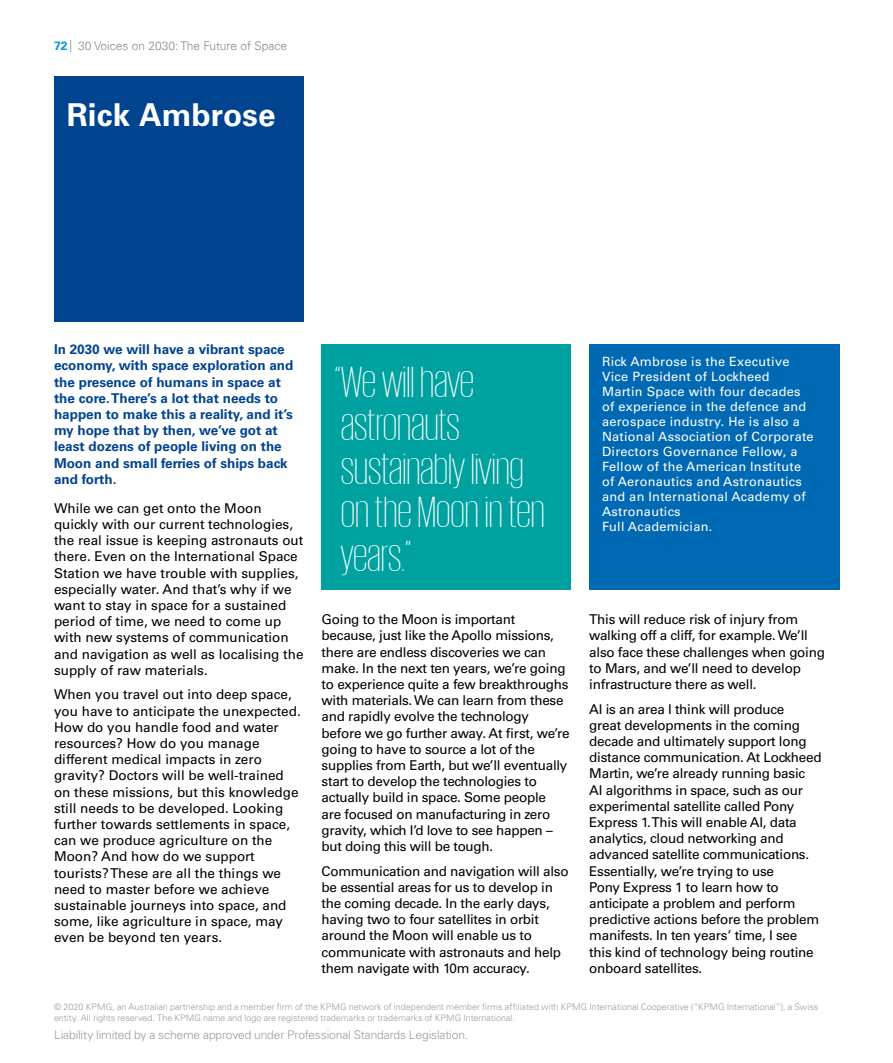
<style>
.page{position:relative;width:893px;height:1063px;background:#fff}
.page>*{position:absolute;margin:0;border:0;box-sizing:border-box;transform-origin:0 0}
.t1{font:200 45px/43.5px "KPMG";color:#fff}
.t2{font:700 31.5px "Univers LT Std";color:#fff}
.t3{font:13.5px/16.2px "Univers LT Std";letter-spacing:-.02em;color:#000}
.t4{font:13.5px/16.2px "Univers LT Std";color:#000}
.t5{font:700 13.5px/16.2px "Univers LT Std";color:#00448f}
.t6{font:12.75px/15px "Univers LT Std";letter-spacing:.02em;color:#fff}
.t7{font:300 12px "Univers LT Std";letter-spacing:-.01em;color:#9c9c9d}
.t8{font:300 12px "Univers 45";color:#8b8b8b}
.t9{font:300 9px/10.8px "Univers LT Std";color:#9c9c9d}
.s1{font-family:"Univers LT Std";font-weight:700;color:#0095d8}
</style>
<div class="page">
<div style="left:54px;top:77px;width:250px;height:245px;background:#00448f"></div>
<div style="left:322px;top:344px;width:249px;height:246px;background:#00a2a0"></div>
<div style="left:589px;top:344px;width:251px;height:246px;background:#0069b4"></div>
<p class="t8" style="left:54px;top:39px;width:235px"><span class="s1">72</span> | 30 Voices on 2030: The Future of Space</p>
<h2 class="t2" style="left:67px;top:96px;width:210px">Rick Ambrose</h2>
<p class="t5" style="left:54px;top:341px;width:241px">In 2030 we will have a vibrant space economy, with space exploration and the presence of humans in space at the core. There’s a lot that needs to happen to make this a reality, and it’s my hope that by then, we’ve got at least dozens of people living on the<br>Moon and small ferries of ships back and forth.</p>
<p class="t4" style="left:54px;top:500px;width:251px">While we can get onto the Moon quickly with our current technologies, the real issue is keeping astronauts out there. Even on the International Space Station we have trouble with supplies, especially water. And that’s why if we want to stay in space for a sustained period of time, we need to come up with new systems of communication and navigation as well as localising the supply of raw materials.</p>
<p class="t4" style="left:54px;top:687px;width:248px">When you travel out into deep space, you have to anticipate the unexpected.<br>How do you handle food and water resources? How do you manage different medical impacts in zero gravity? Doctors will be well-trained on these missions, but this knowledge still needs to be developed. Looking further towards settlements in space, can we produce agriculture on the Moon? And how do we support tourists? These are all the things we need to master before we achieve sustainable journeys into space, and some, like agriculture in space, may even be beyond ten years.</p>
<h1 class="t1" style="left:334px;top:359px;width:212px">“We will have astronauts sustainably living on the Moon in ten years.”</h1>
<p class="t6" style="left:602px;top:354px;width:213px">Rick Ambrose is the Executive<br>Vice President of Lockheed<br>Martin Space with four decades of experience in the defence and aerospace industry. He is also a<br>National Association of Corporate<br>Directors Governance Fellow, a<br>Fellow of the American Institute of Aeronautics and Astronautics and an International Academy of<br>Astronautics<br>Full Academician.</p>
<p class="t3" style="left:322px;top:611px;width:250px">Going to the Moon is important because, just like the Apollo missions, there are endless discoveries we can make. In the next ten years, we’re going to experience quite a few breakthroughs with materials. We can learn from these and rapidly evolve the technology before we go further away. At first, we’re going to have to source a lot of the supplies from Earth, but we’ll eventually start to develop the technologies to actually build in space. Some people<br>are focused on manufacturing in zero gravity, which I’d love to see happen – but doing this will be tough.</p>
<p class="t3" style="left:322px;top:863px;width:249px">Communication and navigation will also be essential areas for us to develop in the coming decade. In the early days, having two to four satellites in orbit around the Moon will enable us to communicate with astronauts and help them navigate with 10m accuracy.</p>
<p class="t3" style="left:589px;top:611px;width:237px">This will reduce risk of injury from walking off a cliff, for example. We’ll also face these challenges when going to Mars, and we’ll need to develop infrastructure there as well.</p>
<p class="t3" style="left:589px;top:701px;width:234px">AI is an area I think will produce<br>great developments in the coming decade and ultimately support long distance communication. At Lockheed Martin, we’re already running basic AI algorithms in space, such as our experimental satellite called Pony Express 1. This will enable AI, data analytics, cloud networking and advanced satellite communications.<br>Essentially, we’re trying to use<br>Pony Express 1 to learn how to anticipate a problem and perform predictive actions before the problem manifests. In ten years’ time, I see this kind of technology being routine onboard satellites.</p>
<p class="t9" style="left:54px;top:1001px;width:766px">© 2020 KPMG, an Australian partnership and a member firm of the KPMG network of independent member firms affiliated with KPMG International Cooperative (“KPMG International”), a Swiss entity. All rights reserved. The KPMG name and logo are registered trademarks or trademarks of KPMG International.</p>
<p class="t7" style="left:54px;top:1028px;width:416px">Liability limited by a scheme approved under Professional Standards Legislation.</p>
</div>
